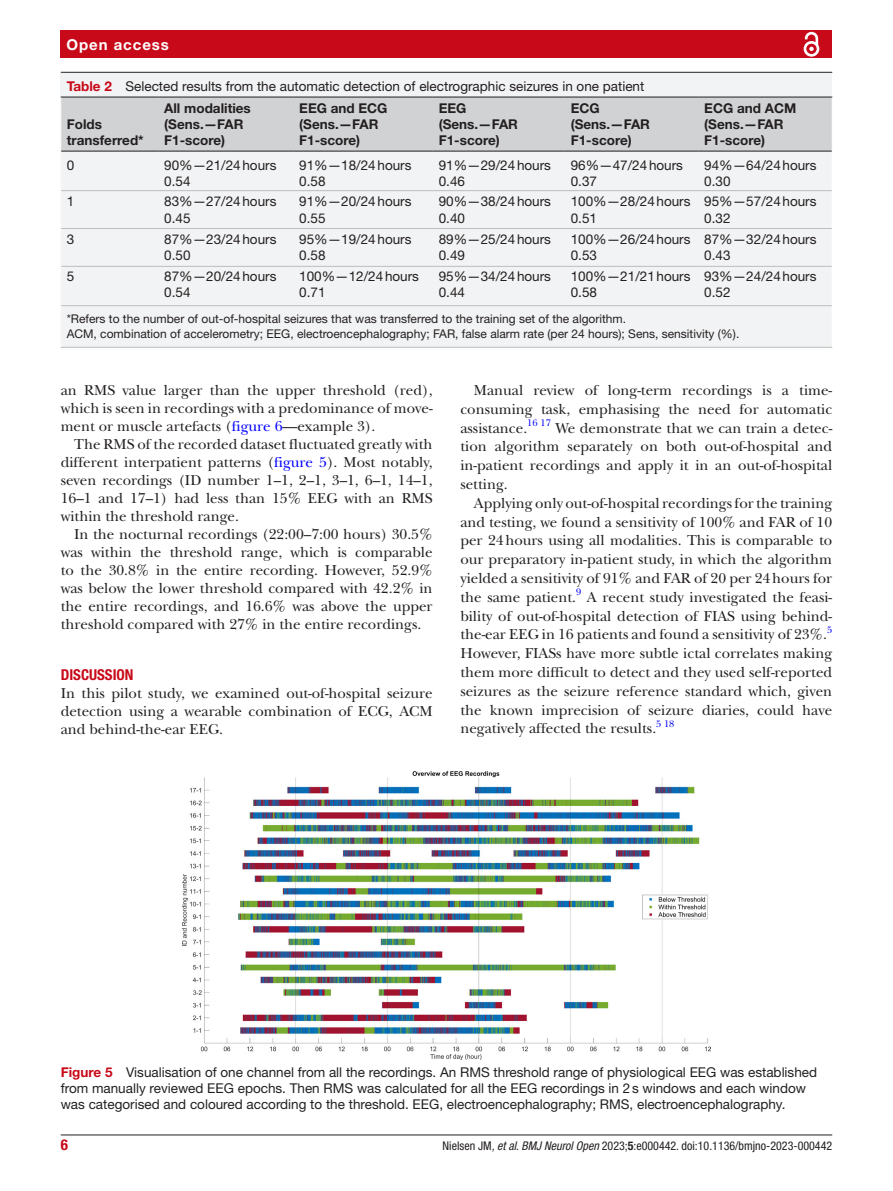
<style>
.page{position:relative;width:893px;height:1191px;background:#fff}
.page>*{position:absolute;margin:0;border:0;box-sizing:border-box;transform-origin:0 0}
.t1{font:15px/18.8px "New Baskerville";color:#231f20;text-align:justify}
.t2{font:700 condensed 15px "Helvetica Neue LT Std";color:#c80919}
.t3{font:700 15px "Helvetica Neue LT Std";letter-spacing:.065em;color:#fff}
.t4{font:13.5px/16.2px "Helvetica Neue LT Std";color:#231f20}
.t5{font:700 13.5px/16.2px "Helvetica Neue LT Std";color:#231f20}
.t6{font:12px/15px "Helvetica Neue LT Std";color:#231f20}
.t7{font:condensed 12px "Helvetica Neue LT Std";color:#231f20}
.t8{font:9.9px "New Baskerville";color:#00f}
.s1{font-weight:700;color:#c80919}
.s2{color:#00f}
.s3{font-style:italic}
.s4{font-weight:700}
</style>
<div class="page">
<hr style="left:61px;top:1134px;width:771px;height:1px;background:#231f20">
<div style="left:61px;top:31px;width:771px;height:27px;background:#c80919"></div>
<svg style="left:803px;top:31px;width:17px;height:26px"></svg>
<div style="left:61px;top:73px;width:771px;height:274px;background:#f2f3f4"></div>
<hr style="left:61px;top:72px;width:771px;height:1px;background:#231f20">
<div style="left:61px;top:98px;width:771px;height:53px;background:#d1d2d4"></div>
<hr style="left:61px;top:97px;width:97px;height:1px;background:#231f20">
<hr style="left:61px;top:151px;width:97px;height:1px;background:#231f20">
<hr style="left:158px;top:97px;width:135px;height:1px;background:#231f20">
<hr style="left:158px;top:151px;width:135px;height:1px;background:#231f20">
<hr style="left:293px;top:97px;width:140px;height:1px;background:#231f20">
<hr style="left:293px;top:151px;width:140px;height:1px;background:#231f20">
<hr style="left:433px;top:97px;width:132px;height:1px;background:#231f20">
<hr style="left:433px;top:151px;width:132px;height:1px;background:#231f20">
<hr style="left:565px;top:97px;width:133px;height:1px;background:#231f20">
<hr style="left:565px;top:151px;width:133px;height:1px;background:#231f20">
<hr style="left:698px;top:97px;width:134px;height:1px;background:#231f20">
<hr style="left:698px;top:151px;width:134px;height:1px;background:#231f20">
<hr style="left:61px;top:190px;width:97px;height:1px;background:#bcbdc0">
<hr style="left:158px;top:190px;width:135px;height:1px;background:#bcbdc0">
<hr style="left:293px;top:190px;width:140px;height:1px;background:#bcbdc0">
<hr style="left:433px;top:190px;width:132px;height:1px;background:#bcbdc0">
<hr style="left:565px;top:190px;width:133px;height:1px;background:#bcbdc0">
<hr style="left:698px;top:190px;width:134px;height:1px;background:#bcbdc0">
<hr style="left:61px;top:228px;width:97px;height:1px;background:#bcbdc0">
<hr style="left:158px;top:228px;width:135px;height:1px;background:#bcbdc0">
<hr style="left:293px;top:228px;width:140px;height:1px;background:#bcbdc0">
<hr style="left:433px;top:228px;width:132px;height:1px;background:#bcbdc0">
<hr style="left:565px;top:228px;width:133px;height:1px;background:#bcbdc0">
<hr style="left:698px;top:228px;width:134px;height:1px;background:#bcbdc0">
<hr style="left:61px;top:266px;width:97px;height:1px;background:#bcbdc0">
<hr style="left:158px;top:266px;width:135px;height:1px;background:#bcbdc0">
<hr style="left:158px;top:305px;width:135px;height:1px;background:#bcbdc0">
<hr style="left:293px;top:266px;width:140px;height:1px;background:#bcbdc0">
<hr style="left:293px;top:305px;width:140px;height:1px;background:#bcbdc0">
<hr style="left:433px;top:266px;width:132px;height:1px;background:#bcbdc0">
<hr style="left:433px;top:305px;width:132px;height:1px;background:#bcbdc0">
<hr style="left:565px;top:266px;width:133px;height:1px;background:#bcbdc0">
<hr style="left:565px;top:305px;width:133px;height:1px;background:#bcbdc0">
<hr style="left:698px;top:266px;width:134px;height:1px;background:#bcbdc0">
<hr style="left:698px;top:305px;width:134px;height:1px;background:#bcbdc0">
<hr style="left:61px;top:305px;width:97px;height:1px;background:#bcbdc0">
<hr style="left:61px;top:347px;width:97px;height:1px;background:#bcbdc0">
<hr style="left:158px;top:347px;width:135px;height:1px;background:#bcbdc0">
<hr style="left:293px;top:347px;width:140px;height:1px;background:#bcbdc0">
<hr style="left:433px;top:347px;width:132px;height:1px;background:#bcbdc0">
<hr style="left:565px;top:347px;width:133px;height:1px;background:#bcbdc0">
<hr style="left:698px;top:347px;width:134px;height:1px;background:#bcbdc0">
<img style="left:183px;top:771px;width:527px;height:288px">
<p class="t3" style="left:66px;top:35px;width:104px">Open access</p>
<p class="t4" style="left:67px;top:78px;width:579px"><span class="s1">Table 2</span> Selected results from the automatic detection of electrographic seizures in one patient</p>
<p class="t5" style="left:67px;top:116px;width:79px">Folds transferred*</p>
<p class="t5" style="left:164px;top:99px;width:88px">All modalities (Sens.—FAR<br>F1-score)</p>
<p class="t5" style="left:299px;top:99px;width:90px">EEG and ECG (Sens.—FAR<br>F1-score)</p>
<p class="t5" style="left:439px;top:99px;width:81px">EEG (Sens.—FAR<br>F1-score)</p>
<p class="t5" style="left:571px;top:99px;width:81px">ECG (Sens.—FAR<br>F1-score)</p>
<p class="t5" style="left:704px;top:99px;width:94px">ECG and ACM (Sens.—FAR<br>F1-score)</p>
<p class="t4" style="left:67px;top:157px;width:9px">0</p>
<p class="t4" style="left:164px;top:157px;width:114px">90%—21/24hours<br>0.54</p>
<p class="t4" style="left:299px;top:157px;width:114px">91%—18/24hours<br>0.58</p>
<p class="t4" style="left:439px;top:157px;width:114px">91%—29/24hours<br>0.46</p>
<p class="t4" style="left:571px;top:157px;width:114px">96%—47/24hours<br>0.37</p>
<p class="t4" style="left:704px;top:157px;width:114px">94%—64/24hours<br>0.30</p>
<p class="t4" style="left:67px;top:193px;width:9px">1</p>
<p class="t4" style="left:164px;top:193px;width:114px">83%—27/24hours<br>0.45</p>
<p class="t4" style="left:299px;top:193px;width:114px">91%—20/24hours<br>0.55</p>
<p class="t4" style="left:439px;top:193px;width:114px">90%—38/24hours<br>0.40</p>
<p class="t4" style="left:571px;top:193px;width:121px">100%—28/24hours<br>0.51</p>
<p class="t4" style="left:704px;top:193px;width:114px">95%—57/24hours<br>0.32</p>
<p class="t4" style="left:67px;top:231px;width:9px">3</p>
<p class="t4" style="left:164px;top:231px;width:114px">87%—23/24hours<br>0.50</p>
<p class="t4" style="left:299px;top:231px;width:114px">95%—19/24hours<br>0.58</p>
<p class="t4" style="left:439px;top:231px;width:114px">89%—25/24hours<br>0.49</p>
<p class="t4" style="left:571px;top:231px;width:121px">100%—26/24hours<br>0.53</p>
<p class="t4" style="left:704px;top:231px;width:114px">87%—32/24hours<br>0.43</p>
<p class="t4" style="left:67px;top:267px;width:9px">5</p>
<p class="t4" style="left:164px;top:267px;width:114px">87%—20/24hours<br>0.54</p>
<p class="t4" style="left:299px;top:267px;width:121px">100%—12/24hours<br>0.71</p>
<p class="t4" style="left:439px;top:267px;width:114px">95%—34/24hours<br>0.44</p>
<p class="t4" style="left:571px;top:267px;width:121px">100%—21/21hours<br>0.58</p>
<p class="t4" style="left:704px;top:267px;width:114px">93%—24/24hours<br>0.52</p>
<p class="t6" style="left:67px;top:311px;width:674px">*Refers to the number of out-of-hospital seizures that was transferred to the training set of the algorithm.<br>ACM, combination of accelerometry; EEG, electroencephalography; FAR, false alarm rate (per 24 hours); Sens, sensitivity (%).</p>
<p class="t1" style="left:61px;top:381px;width:373px;line-height:18px">an RMS value larger than the upper threshold (red), which is seen in recordings with a predominance of move&shy;ment or muscle artefacts (<span class="s2">figure 6</span>—example 3).</p>
<p class="t1" style="left:61px;top:435px;width:373px;line-height:18px;text-indent:14px">The RMS of the recorded dataset fluctuated greatly with different interpatient patterns (<span class="s2">figure 5</span>). Most notably, seven recordings (ID number 1–1, 2–1, 3–1, 6–1, 14–1, 16–1 and 17–1) had less than 15% EEG with an RMS within the threshold range.</p>
<p class="t1" style="left:61px;top:525px;width:373px;line-height:18px;text-indent:14px">In the nocturnal recordings (22:00–7:00 hours) 30.5% was within the threshold range, which is comparable to the 30.8% in the entire recording. However, 52.9% was below the lower threshold compared with 42.2% in the entire recordings, and 16.6% was above the upper threshold compared with 27% in the entire recordings.</p>
<p class="t2" style="left:61px;top:665px;width:74px">DISCUSSION</p>
<p class="t1" style="left:61px;top:684px;width:373px;line-height:18px">In this pilot study, we examined out-of-hospital seizure detection using a wearable combination of ECG, ACM and behind-the-ear EEG.</p>
<p class="t1" style="left:460px;top:381px;width:373px;text-indent:14px">Manual review of long-term recordings is a time&shy;consuming task, emphasising the need for automatic assistance.</p>
<p class="t8" style="left:527px;top:417px;width:25px">16 17</p>
<p class="t1" style="left:460px;top:418px;width:373px;text-indent:95px">We demonstrate that we can train a detec&shy;tion algorithm separately on both out-of-hospital and in-patient recordings and apply it in an out-of-hospital setting.</p>
<p class="t1" style="left:460px;top:493px;width:373px;text-indent:14px">Applying only out-of-hospital recordings for the training and testing, we found a sensitivity of 100% and FAR of 10 per 24hours using all modalities. This is comparable to our preparatory in-patient study, in which the algorithm yielded a sensitivity of 91% and FAR of 20 per 24hours for the same patient.<sup>9</sup> A recent study investigated the feasi&shy;bility of out-of-hospital detection of FIAS using behind&shy;the-ear EEG in 16 patients and found a sensitivity of 23%.<sup>5<br></sup>However, FIASs have more subtle ictal correlates making them more difficult to detect and they used self-reported seizures as the seizure reference standard which, given the known imprecision of seizure diaries, could have negatively affected the results.</p>
<p class="t8" style="left:656px;top:717px;width:20px">5 18</p>
<p class="t4" style="left:61px;top:1063px;width:758px"><span class="s1">Figure 5</span> Visualisation of one channel from all the recordings. An RMS threshold range of physiological EEG was established from manually reviewed EEG epochs. Then RMS was calculated for all the EEG recordings in 2s windows and each window was categorised and coloured according to the threshold. EEG, electroencephalography; RMS, electroencephalography.</p>
<p class="t2" style="left:61px;top:1135px;width:9px">6</p>
<p class="t7" style="left:443px;top:1138px;width:391px">Nielsen JM<span class="s3">, et al</span>. <span class="s3">BMJ Neurol Open</span> 2023;<span class="s4">5</span>:e000442. doi:10.1136/bmjno-2023-000442</p>
</div>
